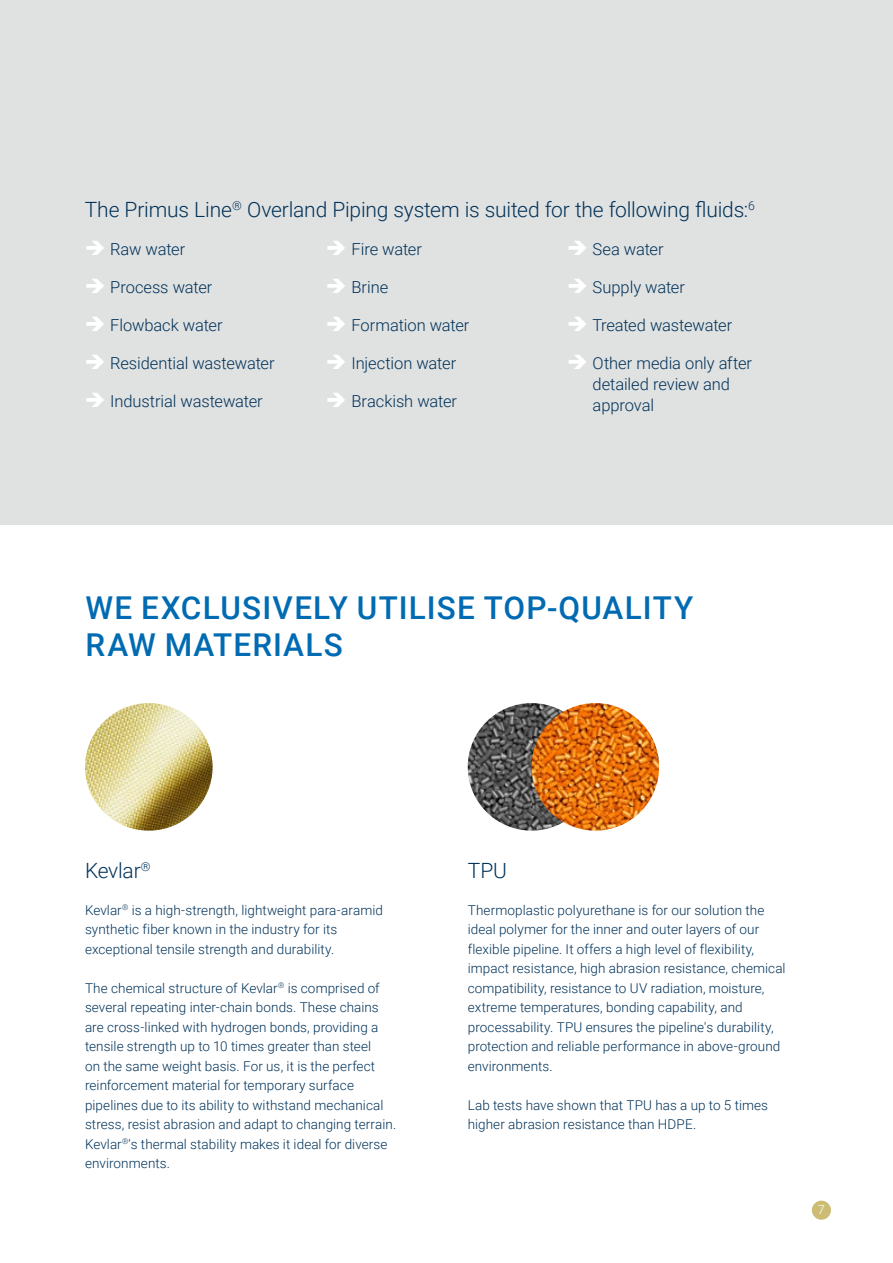
<style>
.page{position:relative;width:893px;height:1263px;background:#fff}
.page>*{position:absolute;margin:0;border:0;box-sizing:border-box;transform-origin:0 0}
.t1{font:500 31.5px/37.5px "Roboto";letter-spacing:.035em;color:#006bb2}
.t2{font:300 21px "Roboto";letter-spacing:-.01em;color:#003259}
.t3{font:300 16.5px/21px "Roboto";letter-spacing:-.005em;color:#003259}
.t4{font:300 13.5px/19.5px "Roboto";letter-spacing:.005em;color:#003259}
.t5{font:300 12.6px "Roboto";color:#fff}
</style>
<div class="page">
<img style="left:85px;top:703px;width:128px;height:128px;border-radius:64px">
<img style="left:468px;top:703px;width:127px;height:128px;border-radius:64px">
<img style="left:531px;top:703px;width:128px;height:128px;border-radius:64px">
<div style="left:0;top:0;width:893px;height:525px;background:#e0e1e1"></div>
<div style="left:812px;top:1200px;width:19px;height:20px;background:#cdbd74;border-radius:50%"></div>
<h2 class="t2" style="left:85px;top:195px;width:672px">The Primus Line<sup>®</sup> Overland Piping system is suited for the following fluids:<sup>6</sup></h2>
<p class="t3" style="left:110px;top:238px;width:77px">Raw water</p>
<p class="t3" style="left:110px;top:276px;width:104px">Process water</p>
<p class="t3" style="left:110px;top:314px;width:114px">Flowback water</p>
<p class="t3" style="left:110px;top:352px;width:166px">Residential wastewater</p>
<p class="t3" style="left:110px;top:390px;width:154px">Industrial wastewater</p>
<p class="t3" style="left:351px;top:238px;width:72px">Fire water</p>
<p class="t3" style="left:351px;top:276px;width:38px">Brine</p>
<p class="t3" style="left:351px;top:314px;width:120px">Formation water</p>
<p class="t3" style="left:351px;top:352px;width:106px">Injection water</p>
<p class="t3" style="left:351px;top:390px;width:107px">Brackish water</p>
<p class="t3" style="left:593px;top:238px;width:73px">Sea water</p>
<p class="t3" style="left:593px;top:276px;width:94px">Supply water</p>
<p class="t3" style="left:593px;top:314px;width:141px">Treated wastewater</p>
<p class="t3" style="left:593px;top:352px;width:161px">Other media only after detailed review and approval</p>
<h1 class="t1" style="left:86px;top:587px;width:609px">WE EXCLUSIVELY UTILISE TOP-QUALITY<br>RAW MATERIALS</h1>
<h2 class="t2" style="left:85px;top:856px;width:67px">Kevlar<sup>®</sup></h2>
<p class="t4" style="left:85px;top:900px;width:299px">Kevlar<sup>®</sup> is a high-strength, lightweight para-aramid synthetic fiber known in the industry for its exceptional tensile strength and durability.</p>
<p class="t4" style="left:85px;top:978px;width:313px">The chemical structure of Kevlar<sup>®</sup> is comprised of several repeating inter-chain bonds. These chains are cross-linked with hydrogen bonds, providing a tensile strength up to 10 times greater than steel<br>on the same weight basis. For us, it is the perfect reinforcement material for temporary surface pipelines due to its ability to withstand mechanical stress, resist abrasion and adapt to changing terrain.<br>Kevlar<sup>®</sup>'s thermal stability makes it ideal for diverse environments.</p>
<h2 class="t2" style="left:468px;top:856px;width:41px">TPU</h2>
<p class="t4" style="left:468px;top:900px;width:319px">Thermoplastic polyurethane is for our solution the ideal polymer for the inner and outer layers of our flexible pipeline. It offers a high level of flexibility, impact resistance, high abrasion resistance, chemical compatibility, resistance to UV radiation, moisture, extreme temperatures, bonding capability, and processability. TPU ensures the pipeline's durability, protection and reliable performance in above-ground environments.</p>
<p class="t4" style="left:468px;top:1095px;width:302px">Lab tests have shown that TPU has a up to 5 times higher abrasion resistance than HDPE.</p>
<p class="t5" style="left:818px;top:1201px;width:8px">7</p>
</div>
